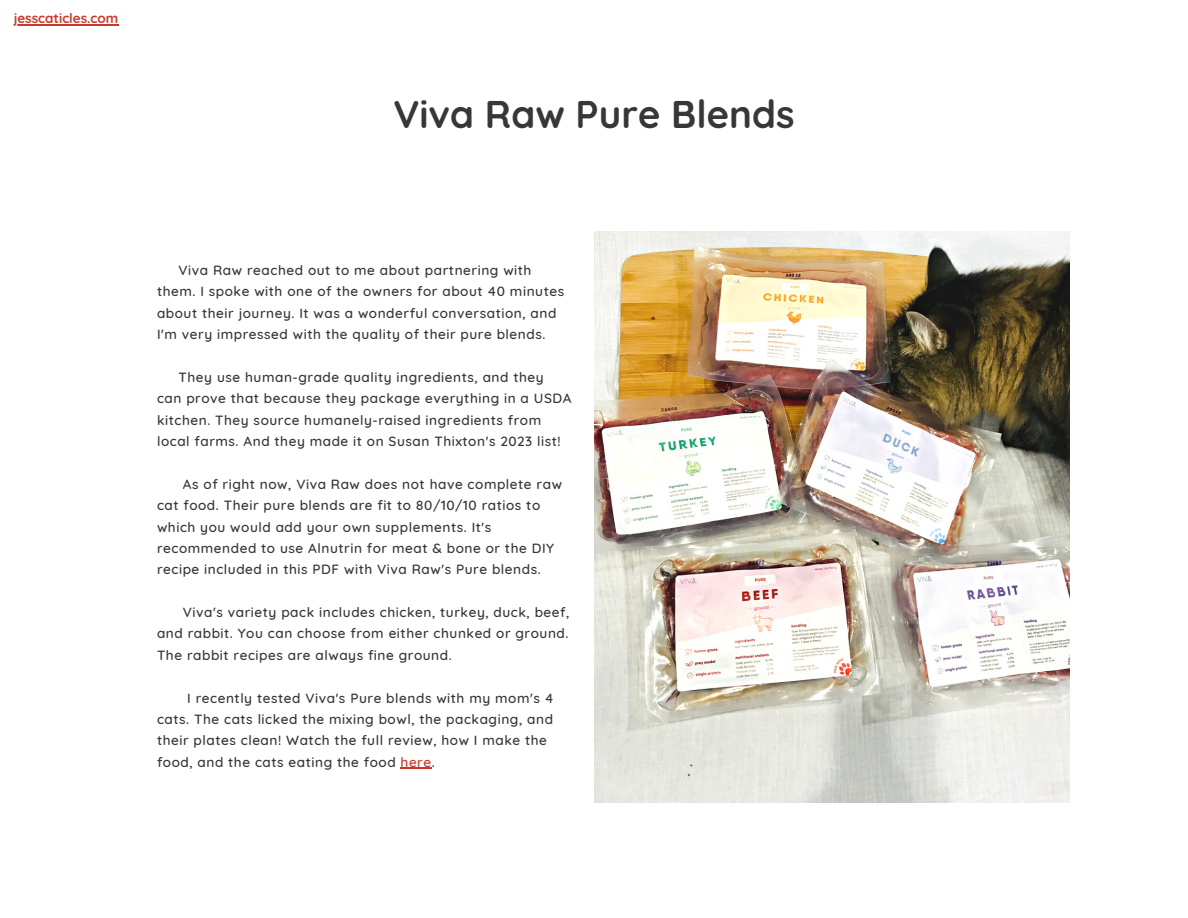
<style>
.page{position:relative;width:1188px;height:918px;background:#fff}
.page>*{position:absolute;margin:0;border:0;box-sizing:border-box;transform-origin:0 0}
.t1{font:700 38.55px "Quicksand";color:#373737}
.t2{font:500 13.65px/21.3px "Quicksand";letter-spacing:.04em;color:#373737}
.t3{font:700 13.5px "Quicksand";color:#cb3729}
.s1{color:#cb3729}
</style>
<div class="page">
<hr style="left:401px;top:768px;width:31px;height:1px;background:#cb3729">
<img style="left:594px;top:232px;width:476px;height:570px">
<hr style="left:14px;top:24px;width:104px;height:1px;background:#cb3729">
<p class="t3" style="left:14px;top:9px;width:106px">jesscaticles.com</p>
<h1 class="t1" style="left:393px;top:90px;width:403px">Viva Raw Pure Blends</h1>
<p class="t2" style="left:157px;top:259px;width:409px;text-indent:22px">Viva Raw reached out to me about partnering with them. I spoke with one of the owners for about 40 minutes about their journey. It was a wonderful conversation, and I'm very impressed with the quality of their pure blends.</p>
<p class="t2" style="left:157px;top:366px;width:416px;text-indent:22px">They use human-grade quality ingredients, and they can prove that because they package everything in a USDA kitchen. They source humanely-raised ingredients from local farms. And they made it on Susan Thixton's 2023 list!</p>
<p class="t2" style="left:157px;top:473px;width:407px;text-indent:26px">As of right now, Viva Raw does not have complete raw cat food. Their pure blends are fit to 80/10/10 ratios to which you would add your own supplements. It's recommended to use Alnutrin for meat &amp; bone or the DIY recipe included in this PDF with Viva Raw's Pure blends.</p>
<p class="t2" style="left:157px;top:601px;width:414px;text-align:justify;text-indent:26px">Viva's variety pack includes chicken, turkey, duck, beef, and rabbit. You can choose from either chunked or ground.<br>The rabbit recipes are always fine ground.</p>
<p class="t2" style="left:157px;top:687px;width:398px;text-indent:30px">I recently tested Viva's Pure blends with my mom's 4 cats. The cats licked the mixing bowl, the packaging, and their plates clean! Watch the full review, how I make the food, and the cats eating the food <span class="s1">here</span>.</p>
</div>
